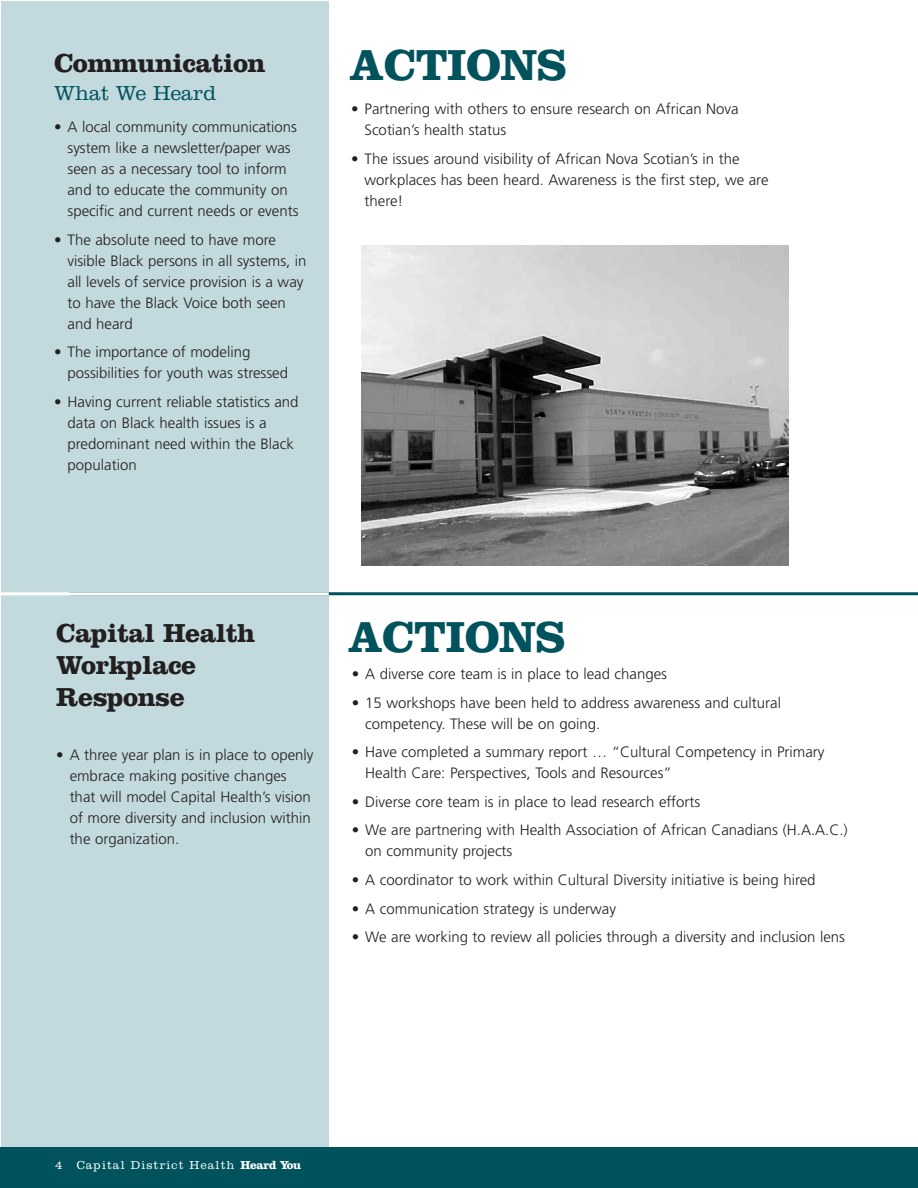
<style>
.page{position:relative;width:918px;height:1188px;background:#fff}
.page>*{position:absolute;margin:0;border:0;box-sizing:border-box;transform-origin:0 0}
.t1{font:700 45px "Clarendon";letter-spacing:-.02em;color:#00525d}
.t2{font:700 27px/32.4px "Clarendon";letter-spacing:-.02em;color:#231f20}
.t3{font:300 21px "Clarendon";color:#00525d}
.t4{font:300 15px/21px "Frutiger";color:#231f20}
.t5{font:300 12px "Clarendon";letter-spacing:.09em;color:#fff}
.s1{font-weight:700}
</style>
<div class="page">
<div style="left:1px;top:1px;width:327px;height:1157px;background:#c2d9de"></div>
<div style="left:0;top:1148px;width:918px;height:40px;background:#00525d"></div>
<img style="left:362px;top:246px;width:426px;height:319px">
<hr style="left:70px;top:592px;width:848px;height:3px;background:#00525d">
<hr style="left:0;top:592px;width:329px;height:3px;background:#fff">
<h2 class="t2" style="left:54px;top:50px;width:213px">Communication</h2>
<h3 class="t3" style="left:54px;top:86px;width:164px">What We Heard</h3>
<p class="t4" style="left:68px;top:118px;width:233px;text-indent:-14px">• A local community communications system like a newsletter/paper was seen as a necessary tool to inform and to educate the community on specific and current needs or events</p>
<p class="t4" style="left:68px;top:230px;width:241px;text-indent:-14px">• The absolute need to have more visible Black persons in all systems, in all levels of service provision is a way to have the Black Voice both seen and heard</p>
<p class="t4" style="left:68px;top:343px;width:222px;text-indent:-14px">• The importance of modeling possibilities for youth was stressed</p>
<p class="t4" style="left:68px;top:392px;width:233px;text-indent:-14px">• Having current reliable statistics and data on Black health issues is a predominant need within the Black population</p>
<h1 class="t1" style="left:350px;top:50px;width:219px">ACTIONS</h1>
<p class="t4" style="left:364px;top:100px;width:376px;text-indent:-14px">• Partnering with others to ensure research on African Nova<br>Scotian’s health status</p>
<p class="t4" style="left:364px;top:149px;width:406px;text-indent:-14px">• The issues around visibility of African Nova Scotian’s in the workplaces has been heard. Awareness is the first step, we are there!</p>
<h2 class="t2" style="left:56px;top:619px;width:201px">Capital Health<br>Workplace<br>Response</h2>
<p class="t4" style="left:70px;top:745px;width:245px;text-indent:-14px">• A three year plan is in place to openly embrace making positive changes that will model Capital Health’s vision of more diversity and inclusion within the organization.</p>
<h1 class="t1" style="left:348px;top:622px;width:219px">ACTIONS</h1>
<p class="t4" style="left:352px;top:665px;width:317px">• A diverse core team is in place to lead changes</p>
<p class="t4" style="left:365px;top:693px;width:417px;text-indent:-14px">• 15 workshops have been held to address awareness and cultural competency. These will be on going.</p>
<p class="t4" style="left:365px;top:743px;width:461px;text-indent:-14px">• Have completed a summary report … “Cultural Competency in Primary<br>Health Care: Perspectives, Tools and Resources”</p>
<p class="t4" style="left:352px;top:792px;width:350px">• Diverse core team is in place to lead research efforts</p>
<p class="t4" style="left:365px;top:821px;width:484px;text-indent:-14px">• We are partnering with Health Association of African Canadians (H.A.A.C.) on community projects</p>
<p class="t4" style="left:352px;top:870px;width:465px">• A coordinator to work within Cultural Diversity initiative is being hired</p>
<p class="t4" style="left:352px;top:899px;width:266px">• A communication strategy is underway</p>
<p class="t4" style="left:352px;top:928px;width:495px">• We are working to review all policies through a diversity and inclusion lens</p>
<p class="t5" style="left:55px;top:1161px;width:247px">4 Capital District Health <span class="s1">Heard You</span></p>
</div>
